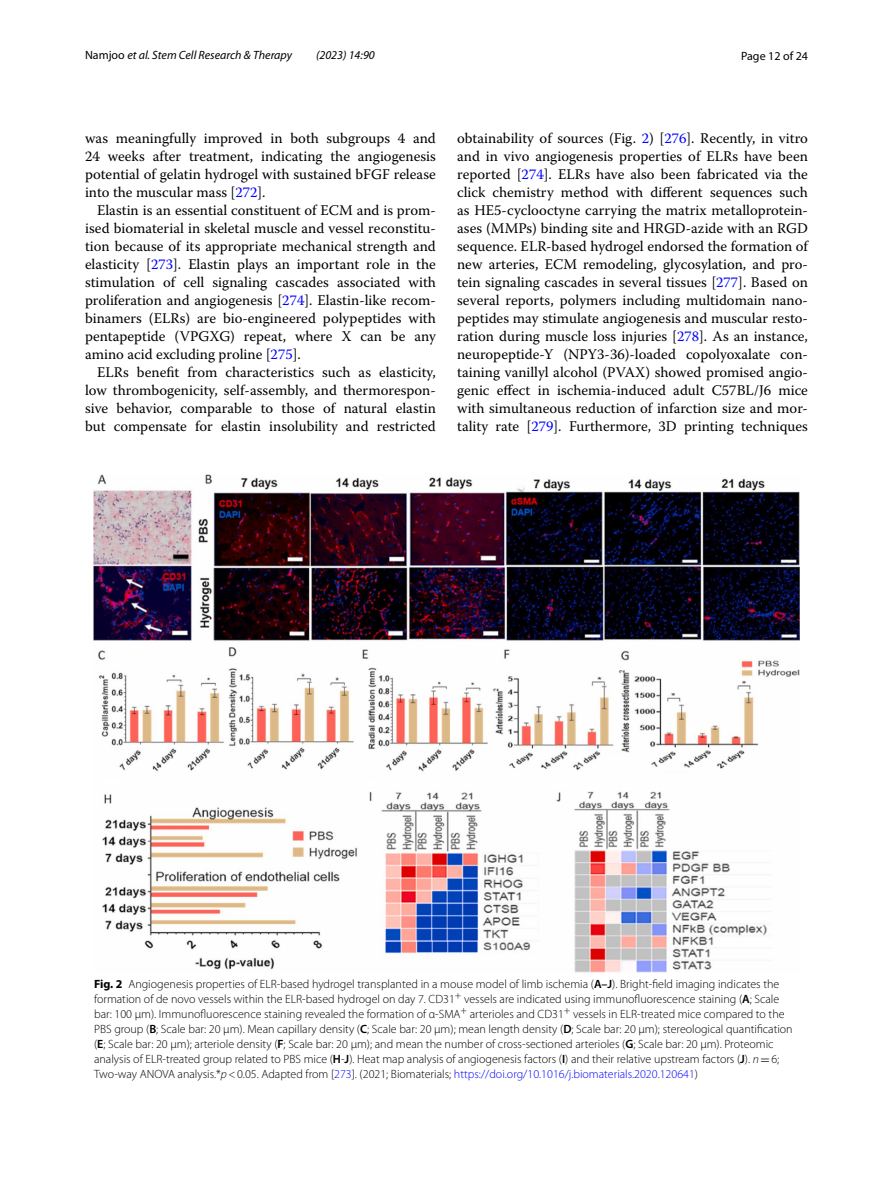
<style>
.page{position:relative;width:893px;height:1187px;background:#fff}
.page>*{position:absolute;margin:0;border:0;box-sizing:border-box;transform-origin:0 0}
.t1{font:14.7px/18px "Warnock Pro";color:#000;text-align:justify}
.t2{font:300 12px/15px "Myriad Pro";color:#000}
.t3{font:italic 12px "Myriad Pro";color:#000}
.t4{font:12px "Myriad Pro";color:#000}
.s1{font-style:normal}
.s2{color:#00f}
.s3{font-weight:700}
.s4{font-weight:600}
.s5{font-style:italic}
.s6{font-family:"MTSY";font-weight:400}
</style>
<div class="page">
<img style="left:94px;top:474px;width:705px;height:498px">
<p class="t3" style="left:85px;top:48px;width:209px"><span class="s1">Namjoo</span> et al. Stem Cell Research &amp; Therapy</p>
<p class="t3" style="left:316px;top:48px;width:60px">(2023) 14:90</p>
<p class="t4" style="left:741px;top:48px;width:68px">Page 12 of 24</p>
<p class="t1" style="left:85px;top:128px;width:352px">was meaningfully improved in both subgroups 4 and 24 weeks after treatment, indicating the angiogenesis potential of gelatin hydrogel with sustained bFGF release into the muscular mass [<span class="s2">272</span>].</p>
<p class="t1" style="left:85px;top:200px;width:352px;text-indent:12px">Elastin is an essential constituent of ECM and is prom&shy;ised biomaterial in skeletal muscle and vessel reconstitu&shy;tion because of its appropriate mechanical strength and elasticity [<span class="s2">273</span>]. Elastin plays an important role in the stimulation of cell signaling cascades associated with proliferation and angiogenesis [<span class="s2">274</span>]. Elastin-like recom&shy;binamers (ELRs) are bio-engineered polypeptides with pentapeptide (VPGXG) repeat, where X can be any amino acid excluding proline [<span class="s2">275</span>].</p>
<p class="t1" style="left:85px;top:362px;width:352px;text-indent:12px">ELRs benefit from characteristics such as elasticity, low thrombogenicity, self-assembly, and thermorespon&shy;sive behavior, comparable to those of natural elastin but compensate for elastin insolubility and restricted</p>
<p class="t1" style="left:457px;top:128px;width:352px">obtainability of sources (Fig. <span class="s2">2</span>) [<span class="s2">276</span>]. Recently, in vitro and in vivo angiogenesis properties of ELRs have been reported [<span class="s2">274</span>]. ELRs have also been fabricated via the click chemistry method with different sequences such as HE5-cyclooctyne carrying the matrix metalloprotein&shy;ases (MMPs) binding site and HRGD-azide with an RGD sequence. ELR-based hydrogel endorsed the formation of new arteries, ECM remodeling, glycosylation, and pro&shy;tein signaling cascades in several tissues [<span class="s2">277</span>]. Based on several reports, polymers including multidomain nano&shy;peptides may stimulate angiogenesis and muscular resto&shy;ration during muscle loss injuries [<span class="s2">278</span>]. As an instance, neuropeptide-Y (NPY3-36)-loaded copolyoxalate con&shy;taining vanillyl alcohol (PVAX) showed promised angio&shy;genic effect in ischemia-induced adult C57BL/J6 mice with simultaneous reduction of infarction size and mor&shy;tality rate [<span class="s2">279</span>]. Furthermore, 3D printing techniques</p>
<p class="t2" style="left:94px;top:976px;width:700px"><span class="s3">Fig. 2</span> Angiogenesis properties of ELR-based hydrogel transplanted in a mouse model of limb ischemia (<span class="s4">A–J</span>). Bright-field imaging indicates the formation of de novo vessels within the ELR-based hydrogel on day 7. CD31<sup>+</sup> vessels are indicated using immunofluorescence staining (<span class="s4">A</span>; Scale bar: 100 µm). Immunofluorescence staining revealed the formation of α-SMA<sup>+</sup> arterioles and CD31<sup>+</sup> vessels in ELR-treated mice compared to the PBS group (<span class="s4">B</span>; Scale bar: 20 µm). Mean capillary density (<span class="s4">C</span>; Scale bar: 20 µm); mean length density (<span class="s4">D</span>; Scale bar: 20 µm); stereological quantification (<span class="s4">E</span>; Scale bar: 20 µm); arteriole density (<span class="s4">F</span>; Scale bar: 20 µm); and mean the number of cross-sectioned arterioles (<span class="s4">G</span>; Scale bar: 20 µm). Proteomic analysis of ELR-treated group related to PBS mice (<span class="s4">H</span>-<span class="s4">J</span>). Heat map analysis of angiogenesis factors (<span class="s4">I</span>) and their relative upstream factors (<span class="s4">J</span>). <span class="s5">n</span><span class="s6">=</span>6; Two-way ANOVA analysis.*<span class="s5">p</span>&lt;0.05. Adapted from [<span class="s2">273</span>]. (2021; Biomaterials; <span class="s2">https://doi.org/10.1016/j.biomaterials.2020.120641</span>)</p>
</div>
